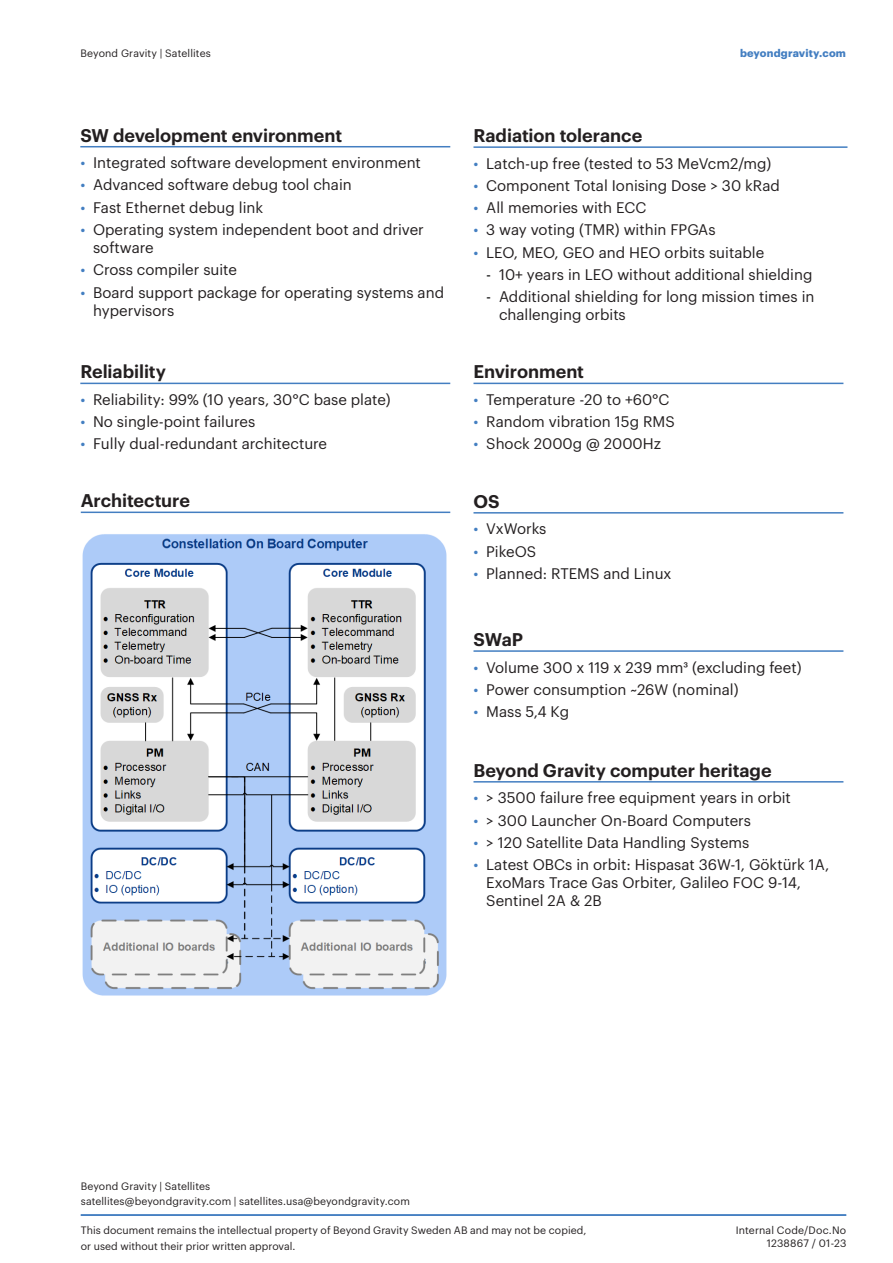
<style>
.page{position:relative;width:893px;height:1263px;background:#fff}
.page>*{position:absolute;margin:0;border:0;box-sizing:border-box;transform-origin:0 0}
.Heading_2_with_blue_Underline{font:600 18px "Graphik";color:#231f20}
.t1{font:15px/18px "Graphik";color:#231f20}
.t2{font:700 10.8px "Graphik";letter-spacing:.02em;color:#437ec1}
.t3{font:10.5px/15.5px "Graphik";letter-spacing:.005em;color:#231f20}
.s1{color:#437ec1}
.s2{color:#000}
</style>
<div class="page">
<hr style="left:81px;top:1214px;width:765px;height:2px;background:#437ec1">
<hr style="left:81px;top:512px;width:369px;height:1px;background:#437ec1">
<img style="left:83px;top:534px;width:363px;height:462px">
<hr style="left:80px;top:146px;width:370px;height:1px;background:#437ec1">
<hr style="left:473px;top:146px;width:374px;height:2px;background:#437ec1">
<hr style="left:80px;top:383px;width:370px;height:1px;background:#437ec1">
<hr style="left:473px;top:383px;width:370px;height:1px;background:#437ec1">
<hr style="left:473px;top:512px;width:370px;height:2px;background:#437ec1">
<hr style="left:473px;top:650px;width:370px;height:2px;background:#437ec1">
<hr style="left:473px;top:781px;width:370px;height:1px;background:#437ec1">
<p class="t3" style="left:80px;top:44px;width:132px">Beyond Gravity | Satellites</p>
<p class="t2" style="left:740px;top:45px;width:107px">beyondgravity.com</p>
<p class="Heading_2_with_blue_Underline" style="left:80px;top:121px;width:263px">SW development environment</p>
<p class="t1" style="left:80px;top:153px;width:342px"><span class="s1">•</span> Integrated software development environment</p>
<p class="t1" style="left:80px;top:175px;width:273px"><span class="s1">•</span> Advanced software debug tool chain</p>
<p class="t1" style="left:80px;top:197px;width:184px"><span class="s1">•</span> Fast Ethernet debug link</p>
<p class="t1" style="left:93px;top:219px;width:332px;text-indent:-13px"><span class="s1">•</span> Operating system independent boot and driver software</p>
<p class="t1" style="left:80px;top:260px;width:158px"><span class="s1">•</span> Cross compiler suite</p>
<p class="t1" style="left:93px;top:282px;width:352px;text-indent:-13px"><span class="s1">•</span> Board support package for operating systems and hypervisors</p>
<p class="Heading_2_with_blue_Underline" style="left:80px;top:358px;width:87px">Reliability</p>
<p class="t1" style="left:80px;top:389px;width:312px"><span class="s1">•</span> Reliability: 99% (10 years, 30°C base plate)</p>
<p class="t1" style="left:80px;top:411px;width:176px"><span class="s1">•</span> No single-point failures</p>
<p class="t1" style="left:80px;top:434px;width:248px"><span class="s1">•</span> Fully dual-redundant architecture</p>
<p class="Heading_2_with_blue_Underline" style="left:81px;top:487px;width:111px">Architecture</p>
<p class="Heading_2_with_blue_Underline" style="left:473px;top:122px;width:170px">Radiation tolerance</p>
<p class="t1" style="left:473px;top:153px;width:299px"><span class="s1">•</span> Latch-up free (tested to 53 MeVcm2/mg)</p>
<p class="t1" style="left:473px;top:175px;width:308px"><span class="s1">•</span> Component Total Ionising Dose &gt; 30 kRad</p>
<p class="t1" style="left:473px;top:197px;width:174px"><span class="s1">•</span> All memories with ECC</p>
<p class="t1" style="left:473px;top:220px;width:244px"><span class="s1">•</span> 3 way voting (TMR) within FPGAs</p>
<p class="t1" style="left:473px;top:242px;width:292px"><span class="s1">•</span> LEO, MEO, GEO and HEO orbits suitable</p>
<p class="t1" style="left:486px;top:264px;width:328px"><span class="s2">-</span> 10+ years in LEO without additional shielding</p>
<p class="t1" style="left:499px;top:286px;width:317px;text-indent:-13px"><span class="s2">-</span> Additional shielding for long mission times in challenging orbits</p>
<p class="Heading_2_with_blue_Underline" style="left:473px;top:358px;width:112px">Environment</p>
<p class="t1" style="left:473px;top:389px;width:197px"><span class="s1">•</span> Temperature -20 to +60°C</p>
<p class="t1" style="left:473px;top:411px;width:203px"><span class="s1">•</span> Random vibration 15g RMS</p>
<p class="t1" style="left:473px;top:434px;width:189px"><span class="s1">•</span> Shock 2000g @ 2000Hz</p>
<p class="Heading_2_with_blue_Underline" style="left:473px;top:487px;width:28px">OS</p>
<p class="t1" style="left:473px;top:519px;width:74px"><span class="s1">•</span> VxWorks</p>
<p class="t1" style="left:473px;top:541px;width:64px"><span class="s1">•</span> PikeOS</p>
<p class="t1" style="left:473px;top:563px;width:200px"><span class="s1">•</span> Planned: RTEMS and Linux</p>
<p class="Heading_2_with_blue_Underline" style="left:473px;top:626px;width:51px">SWaP</p>
<p class="t1" style="left:473px;top:657px;width:329px"><span class="s1">•</span> Volume 300 x 119 x 239 mm³ (excluding feet)</p>
<p class="t1" style="left:473px;top:679px;width:267px"><span class="s1">•</span> Power consumption ~26W (nominal)</p>
<p class="t1" style="left:473px;top:701px;width:97px"><span class="s1">•</span> Mass 5,4 Kg</p>
<p class="Heading_2_with_blue_Underline" style="left:473px;top:756px;width:300px">Beyond Gravity computer heritage</p>
<p class="t1" style="left:473px;top:788px;width:319px"><span class="s1">•</span> &gt; 3500 failure free equipment years in orbit</p>
<p class="t1" style="left:473px;top:810px;width:279px"><span class="s1">•</span> &gt; 300 Launcher On-Board Computers</p>
<p class="t1" style="left:473px;top:832px;width:277px"><span class="s1">•</span> &gt; 120 Satellite Data Handling Systems</p>
<p class="t1" style="left:486px;top:854px;width:345px;text-indent:-13px"><span class="s1">•</span> Latest OBCs in orbit: Hispasat 36W-1, Göktürk 1A,<br>ExoMars Trace Gas Orbiter, Galileo FOC 9-14,<br>Sentinel 2A &amp; 2B</p>
<p class="t3" style="left:81px;top:1177px;width:331px">Beyond Gravity | Satellites<br>satellites@beyondgravity.com | satellites.usa@beyondgravity.com</p>
<p class="t3" style="left:81px;top:1222px;width:507px">This document remains the intellectual property of Beyond Gravity Sweden AB and may not be copied,</p>
<p class="t3" style="left:736px;top:1222px;width:112px">Internal Code/Doc.No</p>
<p class="t3" style="left:81px;top:1237px;width:216px">or used without their prior written approval.</p>
<p class="t3" style="left:767px;top:1234px;width:81px">1238867 / 01-23</p>
</div>
